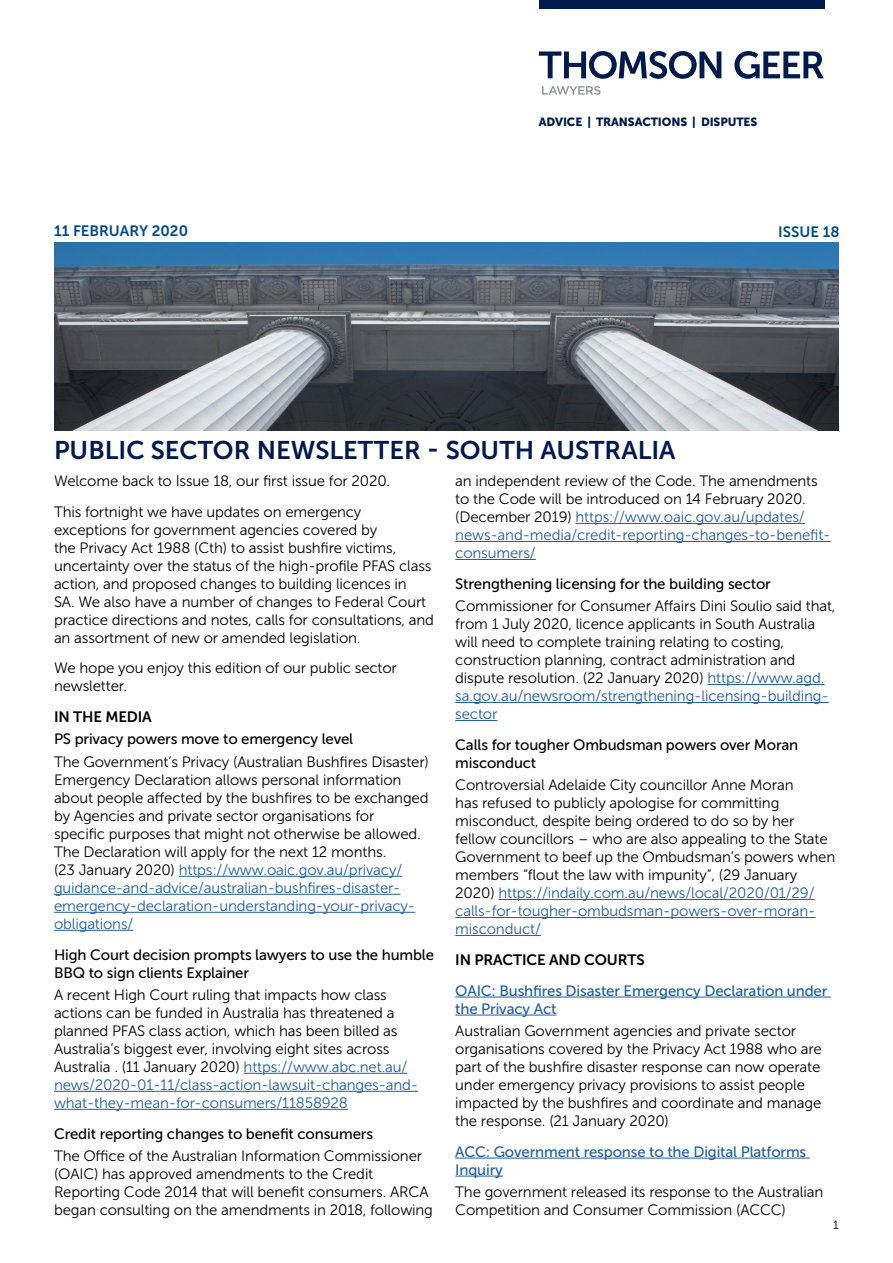
<style>
.page{position:relative;width:893px;height:1263px;background:#fff}
.page>*{position:absolute;margin:0;border:0;box-sizing:border-box;transform-origin:0 0}
.t1{font:25.5px "Museo Sans 700";color:#001a4b}
.t2{font:15px/18px "Museo Sans 300";letter-spacing:-.01em;color:#000}
.t3{font:15px/18px "Museo Sans 500";letter-spacing:-.01em;color:#000}
.t4{font:15px/18px "Museo Sans 500";letter-spacing:-.01em;color:#215e9e}
.t5{font:15px "Museo Sans 700";letter-spacing:-.01em;color:#000}
.t6{font:15px "Museo Sans 700";color:#004c88}
.t7{font:12px "Museo Sans 300";color:#000}
.t8{font:11.85px "Museo Sans 900";letter-spacing:-.01em;color:#001a4b}
.s1{color:#215e9e}
</style>
<div class="page">
<img style="left:54px;top:242px;width:785px;height:189px">
<svg style="left:539px;top:51px;width:285px;height:28px"></svg>
<svg style="left:542px;top:86px;width:58px;height:9px"></svg>
<div style="left:539px;top:0;width:285px;height:8px;background:#001a4b"></div>
<hr style="left:179px;top:876px;width:223px;height:1px;background:#215e9e">
<hr style="left:54px;top:894px;width:346px;height:1px;background:#215e9e">
<hr style="left:54px;top:912px;width:361px;height:1px;background:#215e9e">
<hr style="left:54px;top:930px;width:79px;height:1px;background:#215e9e">
<hr style="left:244px;top:1073px;width:163px;height:1px;background:#215e9e">
<hr style="left:54px;top:1091px;width:364px;height:1px;background:#215e9e">
<hr style="left:54px;top:1109px;width:294px;height:1px;background:#215e9e">
<hr style="left:575px;top:523px;width:230px;height:1px;background:#215e9e">
<hr style="left:455px;top:541px;width:376px;height:1px;background:#215e9e">
<hr style="left:455px;top:559px;width:81px;height:1px;background:#215e9e">
<hr style="left:707px;top:684px;width:117px;height:1px;background:#215e9e">
<hr style="left:455px;top:702px;width:374px;height:1px;background:#215e9e">
<hr style="left:455px;top:720px;width:42px;height:1px;background:#215e9e">
<hr style="left:498px;top:899px;width:317px;height:1px;background:#215e9e">
<hr style="left:455px;top:917px;width:361px;height:1px;background:#215e9e">
<hr style="left:455px;top:935px;width:86px;height:1px;background:#215e9e">
<hr style="left:455px;top:997px;width:376px;height:1px;background:#215e9e">
<hr style="left:455px;top:1015px;width:101px;height:1px;background:#215e9e">
<hr style="left:455px;top:1158px;width:355px;height:1px;background:#215e9e">
<hr style="left:455px;top:1176px;width:48px;height:1px;background:#215e9e">
<p class="t8" style="left:539px;top:115px;width:220px">ADVICE | TRANSACTIONS | DISPUTES</p>
<p class="t6" style="left:54px;top:222px;width:136px">11 FEBRUARY 2020</p>
<p class="t6" style="left:778px;top:223px;width:63px">ISSUE 18</p>
<h1 class="t1" style="left:54px;top:436px;width:623px">PUBLIC SECTOR NEWSLETTER - SOUTH AUSTRALIA</h1>
<p class="t2" style="left:54px;top:465px;width:338px;line-height:30.8px">Welcome back to Issue 18, our first issue for 2020.<br>This fortnight we have updates on emergency</p>
<p class="t2" style="left:54px;top:521px;width:382px">exceptions for government agencies covered by<br>the Privacy Act 1988 (Cth) to assist bushfire victims, uncertainty over the status of the high-profile PFAS class action, and proposed changes to building licences in<br>SA. We also have a number of changes to Federal Court practice directions and notes, calls for consultations, and an assortment of new or amended legislation.</p>
<p class="t2" style="left:54px;top:659px;width:344px">We hope you enjoy this edition of our public sector newsletter.</p>
<p class="t5" style="left:54px;top:709px;width:99px">IN THE MEDIA</p>
<p class="t3" style="left:54px;top:730px;width:301px">PS privacy powers move to emergency level</p>
<p class="t2" style="left:54px;top:753px;width:376px">The Government’s Privacy (Australian Bushfires Disaster)<br>Emergency Declaration allows personal information about people affected by the bushfires to be exchanged by Agencies and private sector organisations for specific purposes that might not otherwise be allowed.<br>The Declaration will apply for the next 12 months.<br>(23 January 2020) <span class="s1">https://www.oaic.gov.au/privacy/ guidance-and-advice/australian-bushfires-disaster&shy;emergency-declaration-understanding-your-privacy&shy;obligations/</span></p>
<p class="t3" style="left:54px;top:945px;width:382px">High Court decision prompts lawyers to use the humble<br>BBQ to sign clients Explainer</p>
<p class="t2" style="left:54px;top:986px;width:366px">A recent High Court ruling that impacts how class actions can be funded in Australia has threatened a planned PFAS class action, which has been billed as Australia’s biggest ever, involving eight sites across Australia . (11 January 2020) <span class="s1">https://www.abc.net.au/ news/2020-01-11/class-action-lawsuit-changes-and&shy;what-they-mean-for-consumers/11858928</span></p>
<p class="t3" style="left:54px;top:1124px;width:321px">Credit reporting changes to benefit consumers</p>
<p class="t2" style="left:54px;top:1147px;width:380px">The Office of the Australian Information Commissioner (OAIC) has approved amendments to the Credit Reporting Code 2014 that will benefit consumers. ARCA began consulting on the amendments in 2018, following</p>
<p class="t2" style="left:455px;top:472px;width:377px">an independent review of the Code. The amendments to the Code will be introduced on 14 February 2020. (December 2019) <span class="s1">https://www.oaic.gov.au/updates/ news-and-media/credit-reporting-changes-to-benefit&shy;consumers/</span></p>
<p class="t3" style="left:455px;top:575px;width:317px">Strengthening licensing for the building sector</p>
<p class="t2" style="left:455px;top:597px;width:382px">Commissioner for Consumer Affairs Dini Soulio said that, from 1 July 2020, licence applicants in South Australia will need to complete training relating to costing, construction planning, contract administration and dispute resolution. (22 January 2020) <span class="s1">https://www.agd. sa.gov.au/newsroom/strengthening-licensing-building&shy;sector</span></p>
<p class="t3" style="left:455px;top:736px;width:344px">Calls for tougher Ombudsman powers over Moran misconduct</p>
<p class="t2" style="left:455px;top:776px;width:381px">Controversial Adelaide City councillor Anne Moran<br>has refused to publicly apologise for committing misconduct, despite being ordered to do so by her fellow councillors – who are also appealing to the State Government to beef up the Ombudsman’s powers when members “flout the law with impunity”, (29 January 2020) <span class="s1">https://indaily.com.au/news/local/2020/01/29/ calls-for-tougher-ombudsman-powers-over-moran&shy;misconduct/</span></p>
<p class="t5" style="left:455px;top:951px;width:191px">IN PRACTICE AND COURTS</p>
<p class="t4" style="left:455px;top:981px;width:374px">OAIC: Bushfires Disaster Emergency Declaration under the Privacy Act</p>
<p class="t2" style="left:455px;top:1022px;width:368px">Australian Government agencies and private sector organisations covered by the Privacy Act 1988 who are part of the bushfire disaster response can now operate under emergency privacy provisions to assist people impacted by the bushfires and coordinate and manage the response. (21 January 2020)</p>
<p class="t4" style="left:455px;top:1142px;width:353px">ACC: Government response to the Digital Platforms<br>Inquiry</p>
<p class="t2" style="left:455px;top:1183px;width:369px">The government released its response to the Australian<br>Competition and Consumer Commission (ACCC)</p>
<p class="t7" style="left:833px;top:1219px;width:7px">1</p>
</div>
